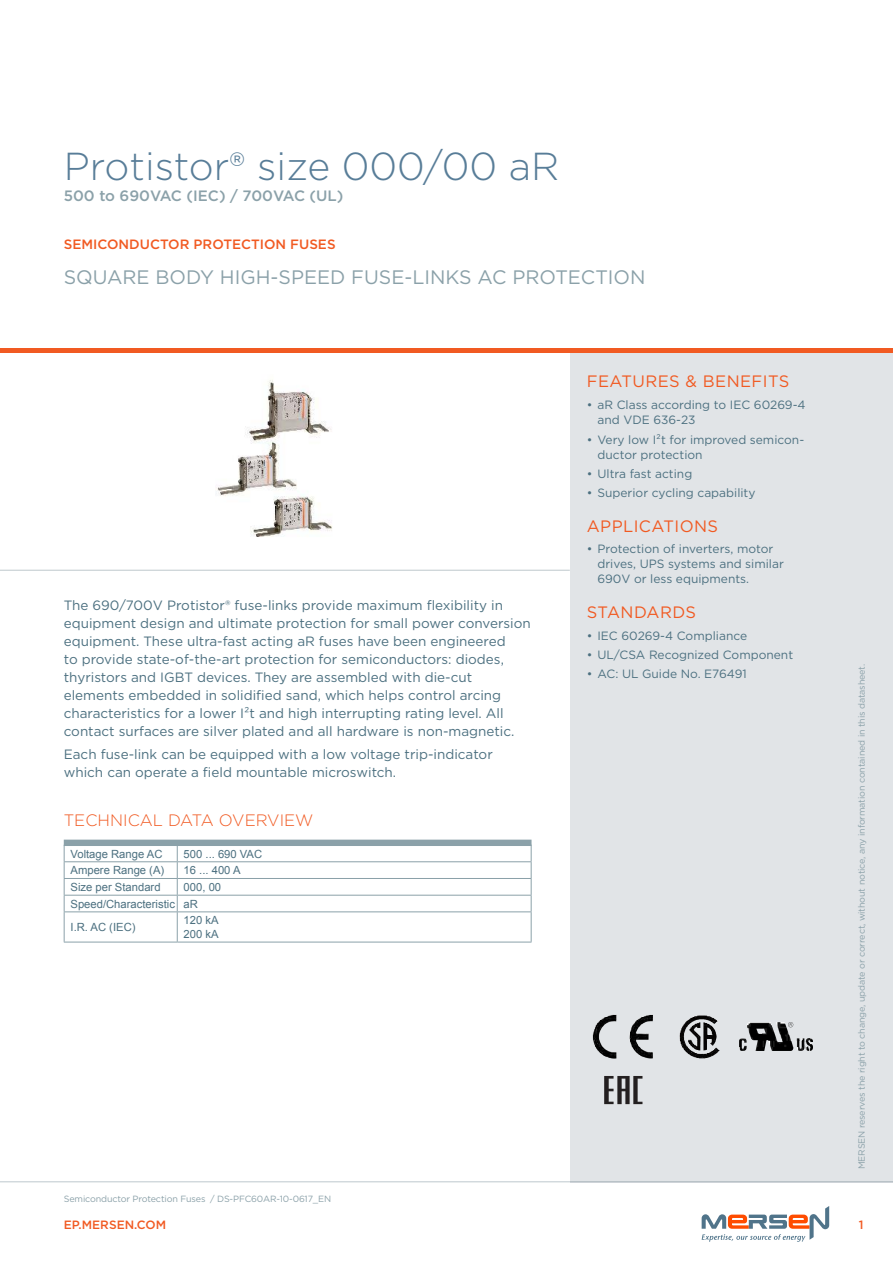
<style>
.page{position:relative;width:893px;height:1263px;background:#fff}
.page>*{position:absolute;margin:0;border:0;box-sizing:border-box;transform-origin:0 0}
.t1{font:300 39px "Gotham";color:#587d98}
.t2{font:19.5px "Gotham";color:#8ba1a9}
.t3{font:16.5px "Gotham";letter-spacing:.025em;color:#f15a22}
.t4{font:300 16.5px "Gotham";color:#f15a22}
.t5{font:500 15px "Gotham";color:#8ba1a9}
.t6{font:13.5px/18px "Gotham";color:#4c7080}
.t7{font:500 13.5px "Gotham";color:#f15a22}
.t8{font:12px/15px "Gotham";color:#4c7080}
.t9{font:500 12px "Gotham";color:#f15a22}
.t10{font:11.25px/16.6px "Arial";color:#4c7080}
.t11{font:9px "Gotham";letter-spacing:-.015em;color:#8ba1a9}
</style>
<div class="page">
<hr style="left:0;top:1181px;width:893px;height:1px;background:#bec8cd">
<div style="left:570px;top:353px;width:323px;height:829px;background:#e1e4e7"></div>
<hr style="left:0;top:349px;width:893px;height:4px;background:#f15a22">
<hr style="left:0;top:570px;width:570px;height:1px;background:#bec8cd">
<svg style="left:702px;top:1206px;width:127px;height:36px"></svg>
<div style="left:64px;top:840px;width:467px;height:6px;background:#8ba1a9"></div>
<hr style="left:64px;top:861px;width:113px;height:1px;background:#8ba1a9">
<hr style="left:177px;top:861px;width:354px;height:1px;background:#8ba1a9">
<hr style="left:64px;top:878px;width:113px;height:1px;background:#8ba1a9">
<hr style="left:177px;top:878px;width:354px;height:1px;background:#8ba1a9">
<hr style="left:64px;top:895px;width:113px;height:1px;background:#8ba1a9">
<svg style="left:64px;top:846px;width:1px;height:65px"></svg>
<hr style="left:177px;top:895px;width:354px;height:1px;background:#8ba1a9">
<svg style="left:177px;top:846px;width:1px;height:65px"></svg>
<svg style="left:531px;top:845px;width:1px;height:66px"></svg>
<hr style="left:64px;top:911px;width:113px;height:1px;background:#8ba1a9">
<hr style="left:64px;top:912px;width:1px;height:30px;background:#8ba1a9">
<hr style="left:64px;top:942px;width:113px;height:1px;background:#8ba1a9">
<hr style="left:177px;top:911px;width:354px;height:1px;background:#8ba1a9">
<hr style="left:177px;top:912px;width:1px;height:30px;background:#8ba1a9">
<hr style="left:531px;top:912px;width:1px;height:30px;background:#8ba1a9">
<hr style="left:177px;top:942px;width:354px;height:1px;background:#8ba1a9">
<img style="left:216px;top:380px;width:116px;height:157px">
<img style="left:592px;top:1014px;width:61px;height:45px">
<img style="left:740px;top:1023px;width:72px;height:27px">
<img style="left:680px;top:1015px;width:39px;height:44px">
<img style="left:604px;top:1076px;width:39px;height:29px">
<h1 class="t1" style="left:64px;top:142px;width:497px">Protistor® size 000/00 aR</h1>
<p class="t5" style="left:64px;top:186px;width:281px">500 to 690VAC (IEC) / 700VAC (UL)</p>
<p class="t7" style="left:64px;top:235px;width:273px">SEMICONDUCTOR PROTECTION FUSES</p>
<h2 class="t2" style="left:64px;top:264px;width:583px">SQUARE BODY HIGH-SPEED FUSE-LINKS AC PROTECTION</h2>
<p class="t6" style="left:64px;top:596px;width:468px">The 690/700V Protistor® fuse-links provide maximum flexibility in equipment design and ultimate protection for small power conversion equipment. These ultra-fast acting aR fuses have been engineered<br>to provide state-of-the-art protection for semiconductors: diodes, thyristors and IGBT devices. They are assembled with die-cut elements embedded in solidified sand, which helps control arcing characteristics for a lower I²t and high interrupting rating level. All contact surfaces are silver plated and all hardware is non-magnetic.</p>
<p class="t6" style="left:64px;top:744px;width:430px">Each fuse-link can be equipped with a low voltage trip-indicator which can operate a field mountable microswitch.</p>
<p class="t4" style="left:64px;top:810px;width:251px">TECHNICAL DATA OVERVIEW</p>
<p class="t10" style="left:71px;top:845px;width:93px">Voltage Range AC</p>
<p class="t10" style="left:184px;top:845px;width:80px">500 ... 690 VAC</p>
<p class="t10" style="left:71px;top:862px;width:95px">Ampere Range (A)</p>
<p class="t10" style="left:184px;top:862px;width:58px">16 ... 400 A</p>
<p class="t10" style="left:71px;top:879px;width:92px">Size per Standard</p>
<p class="t10" style="left:71px;top:879px;width:152px;text-indent:113px">000, 00<br>Speed/Characteristic aR</p>
<p class="t10" style="left:71px;top:919px;width:67px">I.R. AC (IEC)</p>
<p class="t10" style="left:184px;top:914px;width:37px;line-height:13.5px">120 kA<br>200 kA</p>
<p class="t3" style="left:587px;top:371px;width:204px">FEATURES &amp; BENEFITS</p>
<p class="t8" style="left:597px;top:397px;width:210px;text-indent:-11px">• aR Class according to IEC 60269-4 and VDE 636-23</p>
<p class="t8" style="left:597px;top:432px;width:208px;text-indent:-11px">• Very low I²t for improved semicon&shy;ductor protection</p>
<p class="t8" style="left:587px;top:466px;width:107px">• Ultra fast acting</p>
<p class="t8" style="left:587px;top:485px;width:170px">• Superior cycling capability</p>
<p class="t3" style="left:587px;top:515px;width:133px">APPLICATIONS</p>
<p class="t8" style="left:597px;top:541px;width:188px;text-indent:-11px">• Protection of inverters, motor drives, UPS systems and similar<br>690V or less equipments.</p>
<p class="t3" style="left:587px;top:601px;width:111px">STANDARDS</p>
<p class="t8" style="left:587px;top:628px;width:162px">• IEC 60269-4 Compliance</p>
<p class="t8" style="left:587px;top:647px;width:208px">• UL/CSA Recognized Component</p>
<p class="t8" style="left:587px;top:666px;width:162px">• AC: UL Guide No. E76491</p>
<p class="t11" style="left:856px;top:1169px;width:507px;rotate:-90deg">MERSEN reserves the right to change, update or correct, without notice, any information contained in this datasheet.</p>
<p class="t11" style="left:64px;top:1193px;width:269px">Semiconductor Protection Fuses / DS-PFC60AR-10-0617_EN</p>
<p class="t9" style="left:64px;top:1217px;width:104px">EP.MERSEN.COM</p>
<p class="t9" style="left:859px;top:1217px;width:6px">1</p>
</div>
